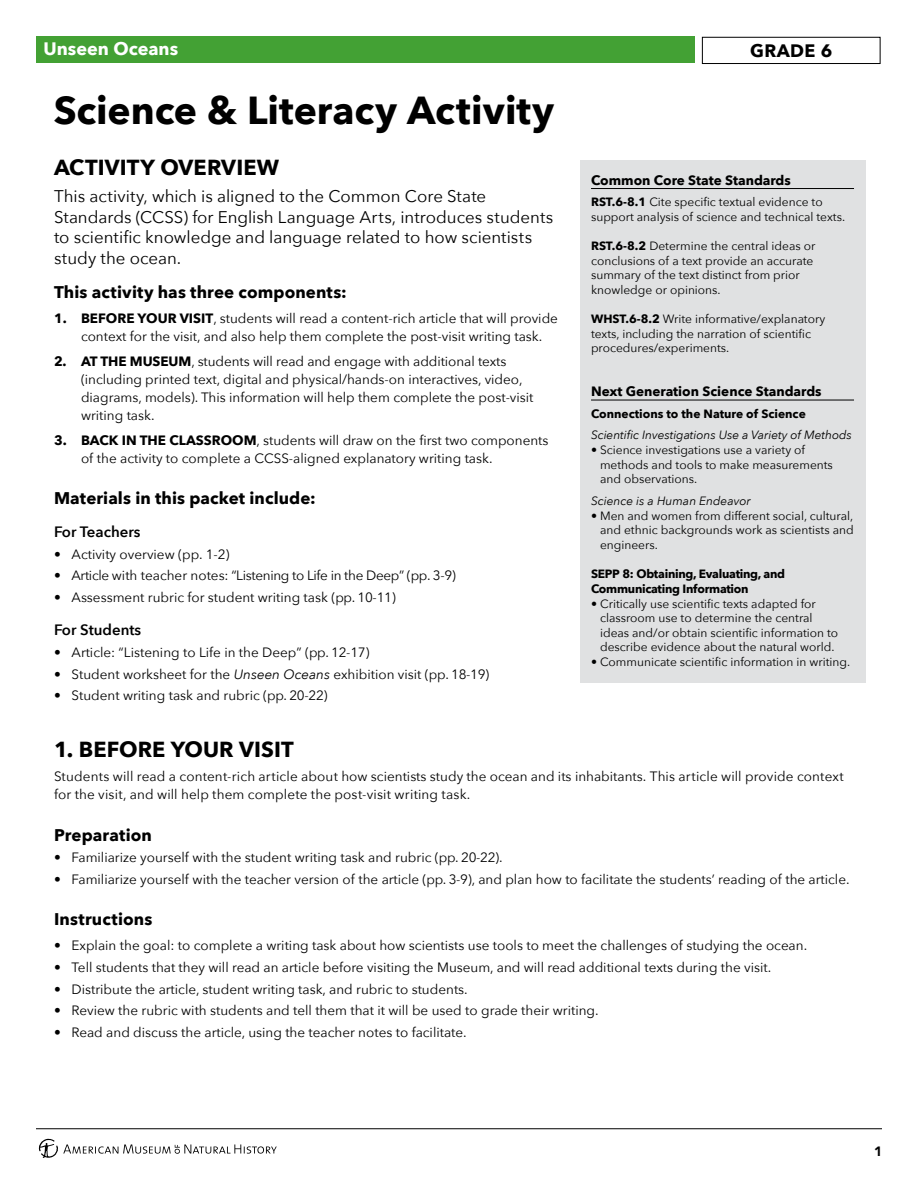
<style>
.page{position:relative;width:918px;height:1188px;background:#fff}
.page>*{position:absolute;margin:0;border:0;box-sizing:border-box;transform-origin:0 0}
.Teacher__Title{font:700 39px "Avenir Next";color:#000}
.Teacher__Section_Hea{font:700 21.75px "Avenir Next";letter-spacing:.005em;color:#000}
.t1{font:700 18px "Avenir Next";color:#fff}
.t2{font:700 18px "Avenir Next";letter-spacing:.02em;color:#000}
.Teacher__Overview_Te{font:16.8px/20.5px "Avenir Next";color:#000}
.Teacher__Subsection{font:700 16.8px "Avenir Next";letter-spacing:.005em;color:#000}
.Teacher__Sub-subsect{font:600 15px "Avenir Next";color:#000}
.Teacher__Basic_Parag{font:13.5px/18px "Avenir Next";color:#000}
.Teacher__Basic_Parag-2{font:13.5px "Avenir Next";letter-spacing:-.025em;color:#000}
.Teacher__Sidebar_Hea{font:700 13.5px "Avenir Next";color:#000}
.t3{font:900 13.5px "Avenir";color:#000}
.Teacher__Sidebar_Tex{font:12px/14.7px "Avenir Next";color:#000}
.Teacher__Sidebar_Tex-2{font:italic 12px "Avenir Next";letter-spacing:-.005em;color:#000}
.Teacher__Sidebar_Tex-3{font:700 12px/14.7px "Avenir Next";letter-spacing:-.02em;color:#000}
.Teacher__Sidebar_Tex-4{font:700 12px "Avenir Next";color:#000}
.s1{font-weight:700}
.s2{font-style:italic}
</style>
<div class="page">
<div style="left:37px;top:37px;width:658px;height:26px;background:#43a134"></div>
<div style="left:702px;top:37px;width:178px;height:27px;border:1px solid #000"></div>
<svg style="left:39px;top:1139px;width:238px;height:19px"></svg>
<hr style="left:36px;top:1128px;width:846px;height:1px;background:#000">
<div style="left:580px;top:160px;width:285px;height:523px;background:#e0e1e2"></div>
<hr style="left:591px;top:188px;width:263px;height:1px;background:#000">
<hr style="left:591px;top:400px;width:263px;height:1px;background:#000">
<h3 class="t1" style="left:44px;top:33px;width:136px">Unseen Oceans</h3>
<h3 class="t2" style="left:750px;top:35px;width:84px">GRADE 6</h3>
<p class="Teacher__Title" style="left:54px;top:76px;width:502px">Science &amp; Literacy Activity</p>
<p class="Teacher__Section_Hea" style="left:54px;top:149px;width:227px">ACTIVITY OVERVIEW</p>
<p class="Teacher__Overview_Te" style="left:54px;top:186px;width:501px">This activity, which is aligned to the Common Core State Standards (CCSS) for English Language Arts, introduces students to scientific knowledge and language related to how scientists study the ocean.</p>
<p class="Teacher__Subsection" style="left:54px;top:278px;width:294px">This activity has three components:</p>
<p class="Teacher__Basic_Parag" style="left:81px;top:309px;width:478px;text-indent:-27px"><span class="s1">1. BEFORE YOUR VISIT</span>, students will read a content-rich article that will provide context for the visit, and also help them complete the post-visit writing task.</p>
<p class="Teacher__Basic_Parag" style="left:81px;top:352px;width:454px;text-indent:-27px"><span class="s1">2. AT THE MUSEUM</span>, students will read and engage with additional texts (including printed text, digital and physical/hands-on interactives, video, diagrams, models). This information will help them complete the post-visit writing task.</p>
<p class="Teacher__Basic_Parag" style="left:81px;top:430px;width:469px;text-indent:-27px"><span class="s1">3. BACK IN THE CLASSROOM</span>, students will draw on the first two components of the activity to complete a CCSS-aligned explanatory writing task.</p>
<p class="Teacher__Subsection" style="left:54px;top:483px;width:263px">Materials in this packet include:</p>
<p class="Teacher__Sub-subsect" style="left:54px;top:519px;width:88px">For Teachers</p>
<p class="Teacher__Basic_Parag" style="left:54px;top:544px;width:177px">• Activity overview (pp. 1-2)</p>
<p class="Teacher__Basic_Parag-2" style="left:54px;top:564px;width:404px">• Article with teacher notes: “Listening to Life in the Deep” (pp. 3-9)</p>
<p class="Teacher__Basic_Parag" style="left:54px;top:588px;width:343px">• Assessment rubric for student writing task (pp. 10-11)</p>
<p class="Teacher__Sub-subsect" style="left:54px;top:617px;width:89px">For Students</p>
<p class="Teacher__Basic_Parag" style="left:54px;top:643px;width:317px">• Article: “Listening to Life in the Deep” (pp. 12-17)</p>
<p class="Teacher__Basic_Parag" style="left:54px;top:664px;width:437px">• Student worksheet for the <span class="s2">Unseen Oceans</span> exhibition visit (pp. 18-19)</p>
<p class="Teacher__Basic_Parag" style="left:54px;top:686px;width:275px">• Student writing task and rubric (pp. 20-22)</p>
<p class="Teacher__Section_Hea" style="left:54px;top:730px;width:241px">1. BEFORE YOUR VISIT</p>
<p class="Teacher__Basic_Parag" style="left:54px;top:767px;width:791px">Students will read a content-rich article about how scientists study the ocean and its inhabitants. This article will provide context for the visit, and will help them complete the post-visit writing task.</p>
<p class="Teacher__Subsection" style="left:54px;top:820px;width:99px">Preparation</p>
<p class="Teacher__Basic_Parag" style="left:54px;top:848px;width:450px">• Familiarize yourself with the student writing task and rubric (pp. 20-22).</p>
<p class="Teacher__Basic_Parag" style="left:54px;top:870px;width:797px">• Familiarize yourself with the teacher version of the article (pp. 3-9), and plan how to facilitate the students’ reading of the article.</p>
<p class="Teacher__Subsection" style="left:54px;top:905px;width:100px">Instructions</p>
<p class="Teacher__Basic_Parag" style="left:54px;top:936px;width:755px">• Explain the goal: to complete a writing task about how scientists use tools to meet the challenges of studying the ocean.</p>
<p class="Teacher__Basic_Parag" style="left:54px;top:958px;width:719px">• Tell students that they will read an article before visiting the Museum, and will read additional texts during the visit.</p>
<p class="Teacher__Basic_Parag" style="left:54px;top:979px;width:415px">• Distribute the article, student writing task, and rubric to students.</p>
<p class="Teacher__Basic_Parag" style="left:54px;top:1001px;width:546px">• Review the rubric with students and tell them that it will be used to grade their writing.</p>
<p class="Teacher__Basic_Parag" style="left:54px;top:1023px;width:414px">• Read and discuss the article, using the teacher notes to facilitate.</p>
<p class="Teacher__Sidebar_Hea" style="left:591px;top:168px;width:201px">Common Core State Standards</p>
<p class="Teacher__Sidebar_Tex" style="left:591px;top:194px;width:256px"><span class="s1">RST.6-8.1</span> Cite specific textual evidence to support analysis of science and technical texts.</p>
<p class="Teacher__Sidebar_Tex" style="left:591px;top:238px;width:226px"><span class="s1">RST.6-8.2</span> Determine the central ideas or conclusions of a text provide an accurate summary of the text distinct from prior knowledge or opinions.</p>
<p class="Teacher__Sidebar_Tex" style="left:591px;top:311px;width:236px"><span class="s1">WHST.6-8.2</span> Write informative/explanatory texts, including the narration of scientific</p>
<p class="Teacher__Sidebar_Tex" style="left:591px;top:340px;width:140px">procedures/experiments.</p>
<p class="Teacher__Sidebar_Hea" style="left:591px;top:380px;width:232px">Next Generation Science Standards</p>
<p class="Teacher__Sidebar_Tex-4" style="left:591px;top:403px;width:216px">Connections to the Nature of Science</p>
<p class="Teacher__Sidebar_Tex-2" style="left:591px;top:425px;width:262px">Scientific Investigations Use a Variety of Methods</p>
<p class="Teacher__Sidebar_Tex" style="left:600px;top:442px;width:234px;text-indent:-9px">• Science investigations use a variety of methods and tools to make measurements and observations.</p>
<p class="Teacher__Sidebar_Tex-2" style="left:591px;top:491px;width:161px">Science is a Human Endeavor</p>
<p class="Teacher__Sidebar_Tex" style="left:600px;top:508px;width:255px;text-align:justify;text-indent:-9px">• Men and women from different social, cultural, and ethnic backgrounds work as scientists and engineers.</p>
<p class="Teacher__Sidebar_Tex-3" style="left:591px;top:567px;width:196px">SEPP 8: Obtaining, Evaluating, and<br>Communicating Information</p>
<p class="Teacher__Sidebar_Tex" style="left:600px;top:596px;width:240px;text-indent:-9px">• Critically use scientific texts adapted for classroom use to determine the central ideas and/or obtain scientific information to describe evidence about the natural world.</p>
<p class="Teacher__Sidebar_Tex" style="left:591px;top:654px;width:261px">• Communicate scientific information in writing.</p>
<p class="t3" style="left:874px;top:1140px;width:9px">1</p>
</div>
